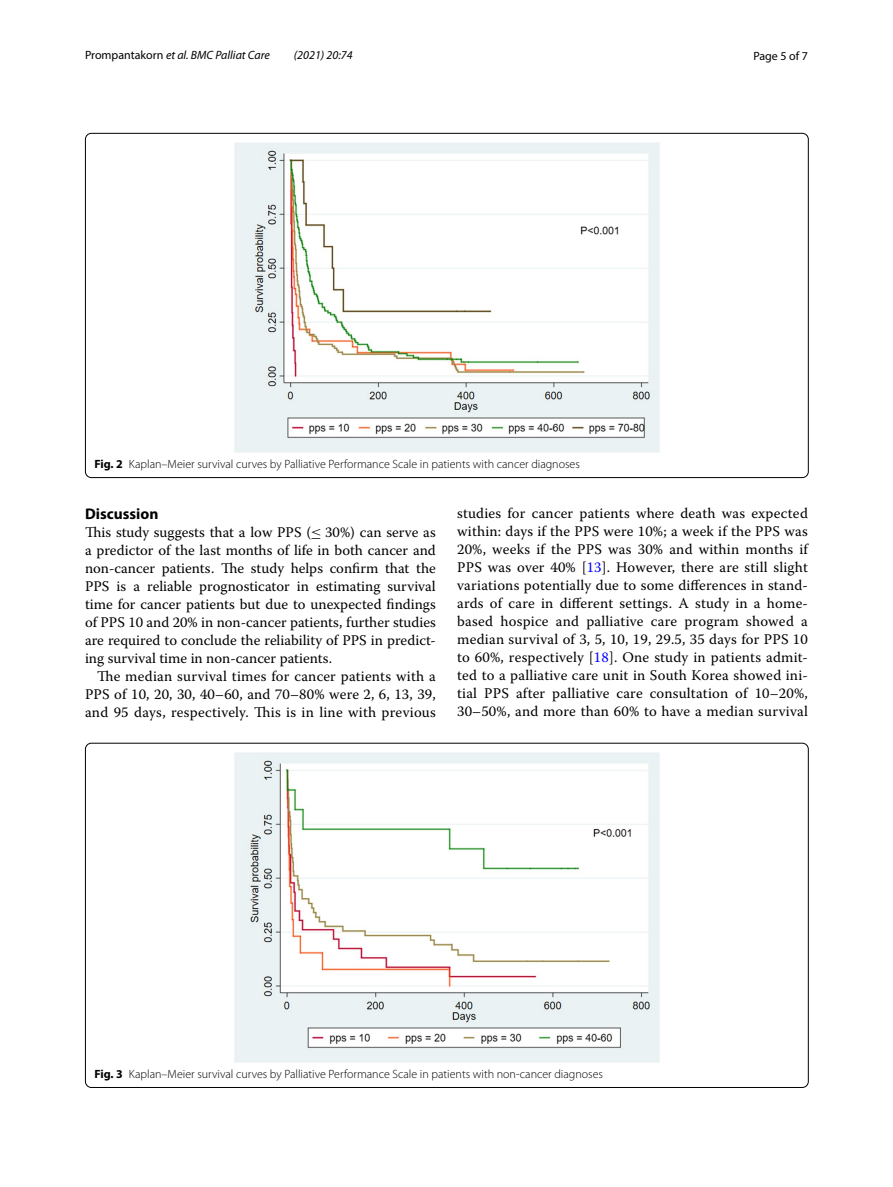
<style>
.page{position:relative;width:893px;height:1187px;background:#fff}
.page>*{position:absolute;margin:0;border:0;box-sizing:border-box;transform-origin:0 0}
.t1{font:700 15.45px "Myriad Pro";color:#000}
.t2{font:14.7px/18px "Warnock Pro";letter-spacing:.015em;color:#000;text-align:justify}
.t3{font:300 12px "Myriad Pro";color:#000}
.t4{font:italic 12px "Myriad Pro";color:#000}
.t5{font:12px "Myriad Pro";color:#000}
.s1{font-style:normal}
.s2{font-weight:700}
.s3{font-family:"MTSYN2"}
.s4{color:#00f}
</style>
<div class="page">
<img style="left:234px;top:142px;width:425px;height:310px">
<img style="left:234px;top:752px;width:425px;height:310px">
<p class="t4" style="left:85px;top:48px;width:186px"><span class="s1">Prompantakorn</span> et al. BMC Palliat Care</p>
<p class="t4" style="left:294px;top:48px;width:60px">(2021) 20:74</p>
<p class="t5" style="left:753px;top:48px;width:56px">Page 5 of 7</p>
<p class="t3" style="left:94px;top:457px;width:487px"><span class="s2">Fig. 2</span> Kaplan–Meier survival curves by Palliative Performance Scale in patients with cancer diagnoses</p>
<p class="t1" style="left:85px;top:503px;width:75px">Discussion</p>
<p class="t2" style="left:85px;top:522px;width:352px">This study suggests that a low PPS (<span class="s3">≤</span> 30%) can serve as a predictor of the last months of life in both cancer and non-cancer patients. The study helps confirm that the PPS is a reliable prognosticator in estimating survival time for cancer patients but due to unexpected findings of PPS 10 and 20% in non-cancer patients, further studies are required to conclude the reliability of PPS in predict&shy;ing survival time in non-cancer patients.</p>
<p class="t2" style="left:85px;top:666px;width:352px;text-indent:12px">The median survival times for cancer patients with a PPS of 10, 20, 30, 40–60, and 70–80% were 2, 6, 13, 39, and 95 days, respectively. This is in line with previous</p>
<p class="t2" style="left:457px;top:504px;width:352px">studies for cancer patients where death was expected within: days if the PPS were 10%; a week if the PPS was 20%, weeks if the PPS was 30% and within months if PPS was over 40% [<span class="s4">13</span>]. However, there are still slight variations potentially due to some differences in stand&shy;ards of care in different settings. A study in a home&shy;based hospice and palliative care program showed a median survival of 3, 5, 10, 19, 29.5, 35 days for PPS 10 to 60%, respectively [<span class="s4">18</span>]. One study in patients admit&shy;ted to a palliative care unit in South Korea showed ini&shy;tial PPS after palliative care consultation of 10–20%, 30–50%, and more than 60% to have a median survival</p>
<p class="t3" style="left:94px;top:1066px;width:510px"><span class="s2">Fig. 3</span> Kaplan–Meier survival curves by Palliative Performance Scale in patients with non-cancer diagnoses</p>
</div>
